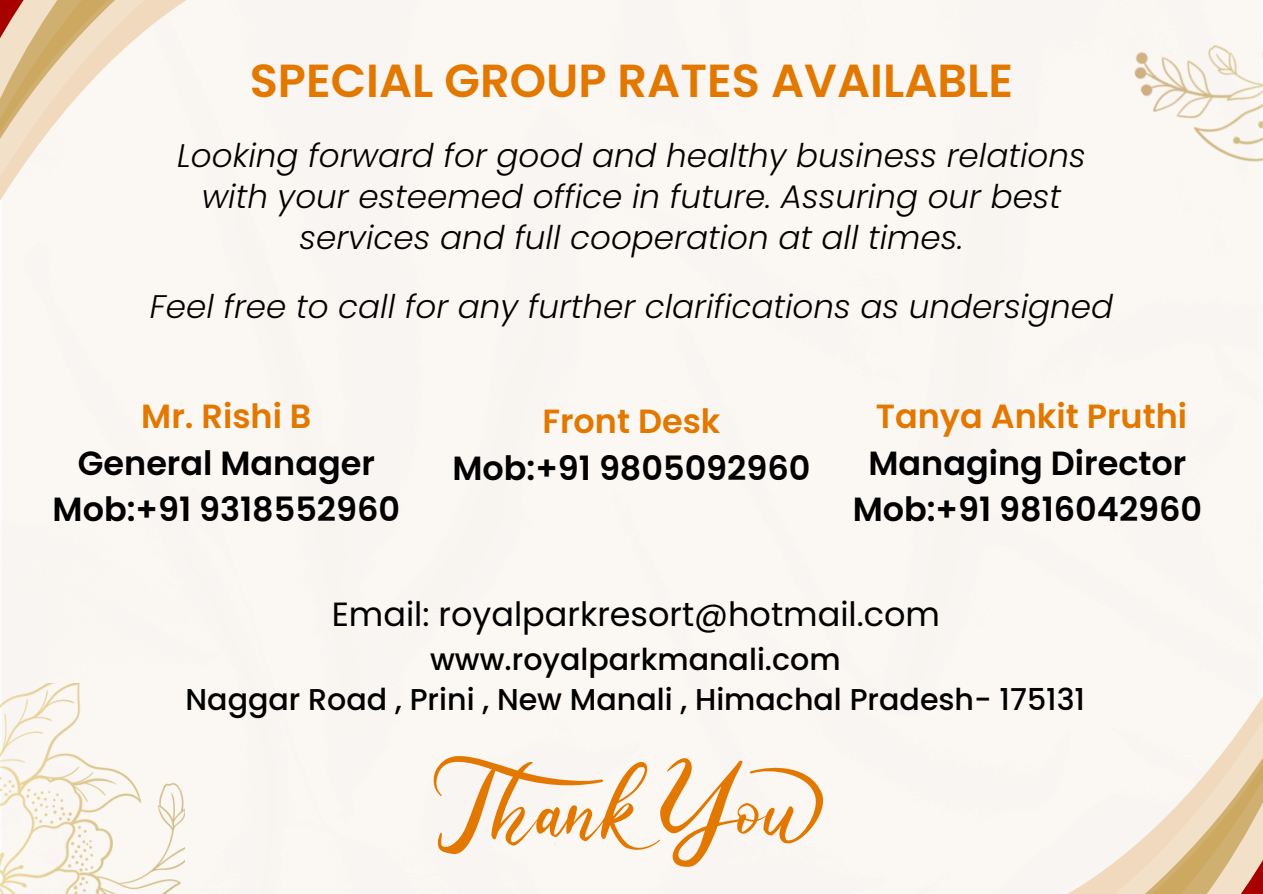
<style>
.page{position:relative;width:1263px;height:894px;background:#fff}
.page>*{position:absolute;margin:0;border:0;box-sizing:border-box;transform-origin:0 0}
.t1{font:600 46.35px "Poppins";color:#e27800}
.t2{font:600 33.45px/46.7px "Poppins";color:#000;text-align:center}
.t3{font:33.45px "Poppins";color:#000}
.t4{font:italic 300 32.55px/41.2px "Poppins";color:#000;text-align:center}
.t5{font:500 30.15px "Poppins";color:#000}
.s1{color:#e27800}
</style>
<div class="page">
<div style="left:2px;top:0;width:1259px;height:892px;background:#fbf7f3"></div>
<img style="left:0;top:683px;width:184px;height:210px">
<img style="left:1134px;top:45px;width:129px;height:117px">
<svg style="left:848px;top:696px;width:415px;height:197px"></svg>
<svg style="left:433px;top:756px;width:390px;height:111px"></svg>
<svg style="left:0;top:0;width:186px;height:201px"></svg>
<h1 class="t1" style="left:250px;top:49px;width:765px">SPECIAL GROUP RATES AVAILABLE</h1>
<h3 class="t4" style="left:177px;top:134px;width:910px">Looking forward for good and healthy business relations with your esteemed office in future. Assuring our best services and full cooperation at all times.</h3>
<h3 class="t4" style="left:150px;top:286px;width:965px">Feel free to call for any further clarifications as undersigned</h3>
<h2 class="t2" style="left:53px;top:393px;width:349px"><span class="s1">Mr. Rishi B<br></span>General Manager<br>Mob:+91 9318552960</h2>
<h2 class="t2" style="left:853px;top:393px;width:351px"><span class="s1">Tanya Ankit Pruthi<br></span>Managing Director<br>Mob:+91 9816042960</h2>
<h2 class="t2" style="left:452px;top:398px;width:360px;line-height:46.2px"><span class="s1">Front Desk<br></span>Mob:+91 9805092960</h2>
<h3 class="t3" style="left:332px;top:590px;width:610px">Email: royalparkresort@hotmail.com</h3>
<p class="t5" style="left:430px;top:638px;width:412px">www.royalparkmanali.com</p>
<p class="t5" style="left:186px;top:677px;width:901px">Naggar Road , Prini , New Manali , Himachal Pradesh- 175131</p>
</div>
